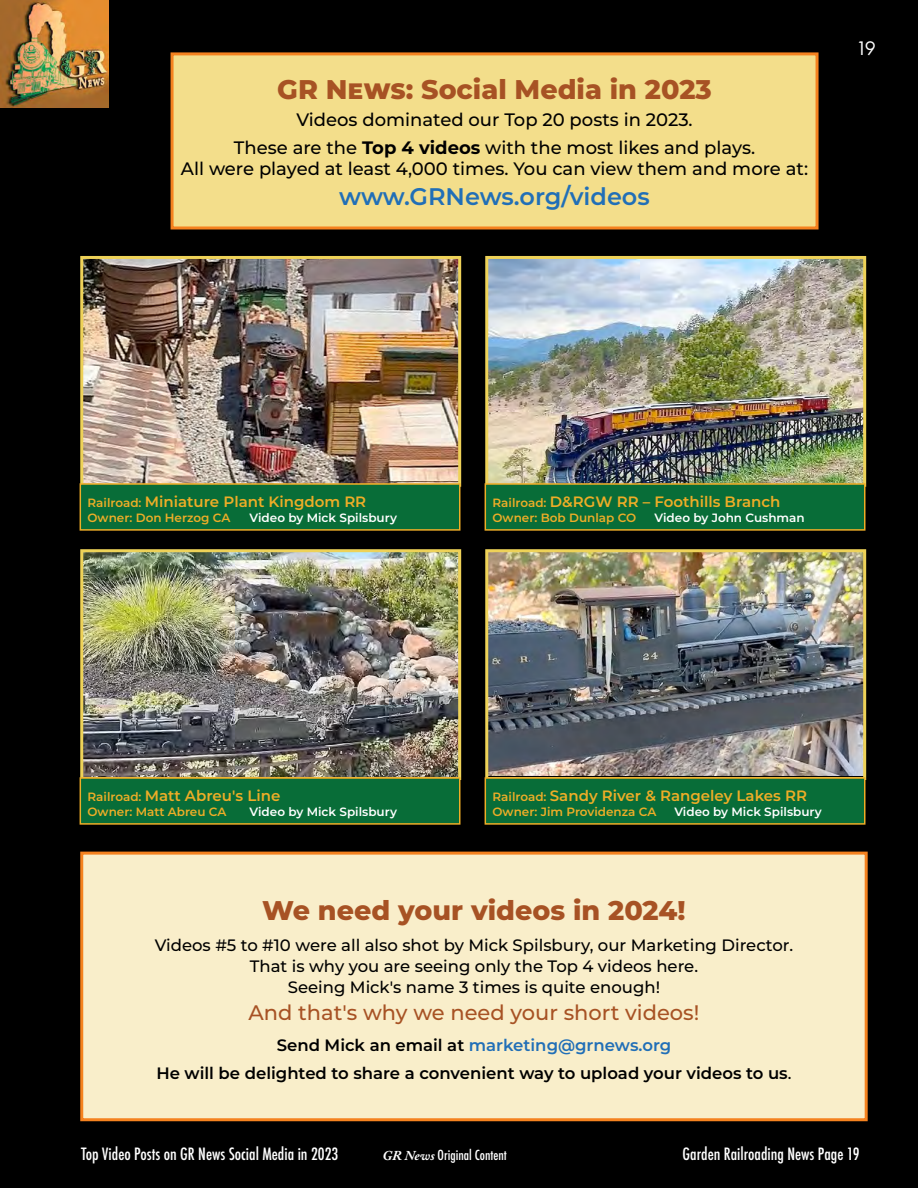
<style>
.page{position:relative;width:918px;height:1188px;background:#000}
.page>*{position:absolute;margin:0;border:0;box-sizing:border-box;transform-origin:0 0}
.Co-Op_News_Bites_Bod{font:800 27px "Montserrat";color:#a75224}
.Co-Op_News_Bites_Bod-2{font:600 24px "Montserrat";color:#216fb7}
.Co-Op_News_Bites_Bod-3{font:500 21px "Montserrat";color:#a75224}
.Co-Op_News_Bites_Bod-4{font:500 18px/21px "Montserrat";color:#000;text-align:center}
.t1{font:18px "Futura Now Text";color:#fff}
.Co-Op_News_Bites_Bod-5{font:500 16.5px/21px "Montserrat";color:#000;text-align:center}
.t2{font:500 condensed 16.5px "Futura";color:#fff}
.Co-Op_News_Bites_Bod-6{font:600 16.5px "Montserrat";color:#000}
.Co-Op_News_Bites_Bod-7{font:600 16.5px "Montserrat";color:#216fb7}
.Co-Op_News_Bites_Bod-8{font:600 15px "Montserrat";color:#eead27}
.t3{font:500 condensed 13.5px "Futura";color:#fff}
.Co-Op_News_Bites_Bod-9{font:600 12px "Montserrat";color:#fff}
.Co-Op_News_Bites_Bod-10{font:600 12px "Montserrat";color:#eead27}
.s1{font-weight:700}
.s2{font-size:12px}
.s3{color:#000}
.s4{font-weight:500}
.s5{font-family:"Adobe Caslon Pro";font-weight:700;font-style:italic;font-stretch:normal}
</style>
<div class="page">
<img style="left:0;top:0;width:108px;height:108px">
<img style="left:84px;top:260px;width:373px;height:223px">
<div style="left:80px;top:256px;width:381px;height:231px;border:3px solid #eed258"></div>
<img style="left:489px;top:260px;width:373px;height:223px">
<div style="left:485px;top:256px;width:381px;height:231px;border:3px solid #eed258"></div>
<img style="left:84px;top:553px;width:373px;height:223px">
<div style="left:80px;top:549px;width:381px;height:231px;border:3px solid #eed258"></div>
<img style="left:489px;top:553px;width:373px;height:223px">
<div style="left:485px;top:549px;width:381px;height:231px;border:3px solid #eed258"></div>
<div style="left:82px;top:853px;width:784px;height:267px;background:#f9eeca"></div>
<div style="left:80px;top:852px;width:788px;height:269px;border:3px solid #f5821f"></div>
<div style="left:80px;top:484px;width:380px;height:46px;background:#086d38"></div>
<div style="left:80px;top:483px;width:380px;height:48px;border:2px solid #eead27"></div>
<div style="left:80px;top:778px;width:380px;height:46px;background:#086d38"></div>
<div style="left:80px;top:777px;width:380px;height:48px;border:2px solid #eead27"></div>
<div style="left:485px;top:484px;width:380px;height:46px;background:#086d38"></div>
<div style="left:485px;top:483px;width:381px;height:48px;border:2px solid #eead27"></div>
<div style="left:485px;top:778px;width:380px;height:46px;background:#086d38"></div>
<div style="left:485px;top:777px;width:381px;height:48px;border:2px solid #eead27"></div>
<div style="left:172px;top:54px;width:645px;height:174px;background:#f3de8b"></div>
<div style="left:171px;top:52px;width:648px;height:178px;border:3px solid #f5821f"></div>
<p class="Co-Op_News_Bites_Bod" style="left:277px;top:69px;width:436px">GR News: Social Media in 2023</p>
<p class="Co-Op_News_Bites_Bod-4" style="left:296px;top:109px;width:398px">Videos dominated our Top 20 posts in 2023.</p>
<p class="Co-Op_News_Bites_Bod-4" style="left:181px;top:136px;width:629px">These are the <span class="s1">Top 4 videos</span> with the most likes and plays.<br>All were played at least 4,000 times. You can view them and more at:</p>
<p class="Co-Op_News_Bites_Bod-2" style="left:339px;top:180px;width:312px">www.GRNews.org/videos</p>
<p class="t1" style="left:859px;top:34px;width:19px">19</p>
<p class="Co-Op_News_Bites_Bod-8" style="left:88px;top:491px;width:280px"><span class="s2">Railroad:</span> Miniature Plant Kingdom RR</p>
<p class="Co-Op_News_Bites_Bod-10" style="left:88px;top:509px;width:144px">Owner: Don Herzog CA</p>
<p class="Co-Op_News_Bites_Bod-9" style="left:250px;top:509px;width:149px">Video by Mick Spilsbury</p>
<p class="Co-Op_News_Bites_Bod-8" style="left:493px;top:491px;width:290px"><span class="s2">Railroad:</span> D&amp;RGW RR – Foothills Branch</p>
<p class="Co-Op_News_Bites_Bod-10" style="left:493px;top:509px;width:145px">Owner: Bob Dunlap CO</p>
<p class="Co-Op_News_Bites_Bod-9" style="left:655px;top:509px;width:152px">Video by John Cushman</p>
<p class="Co-Op_News_Bites_Bod-8" style="left:88px;top:785px;width:194px"><span class="s2">Railroad:</span> Matt Abreu's Line</p>
<p class="Co-Op_News_Bites_Bod-10" style="left:88px;top:803px;width:140px">Owner: Matt Abreu CA</p>
<p class="Co-Op_News_Bites_Bod-9" style="left:250px;top:803px;width:149px">Video by Mick Spilsbury</p>
<p class="Co-Op_News_Bites_Bod-8" style="left:493px;top:785px;width:316px"><span class="s2">Railroad:</span> Sandy River &amp; Rangeley Lakes RR</p>
<p class="Co-Op_News_Bites_Bod-10" style="left:493px;top:803px;width:165px">Owner: Jim Providenza CA</p>
<p class="Co-Op_News_Bites_Bod-9" style="left:674px;top:803px;width:149px">Video by Mick Spilsbury</p>
<p class="Co-Op_News_Bites_Bod" style="left:262px;top:891px;width:425px">We need your videos in 2024!</p>
<p class="Co-Op_News_Bites_Bod-5" style="left:155px;top:934px;width:640px">Videos #5 to #10 were all also shot by Mick Spilsbury, our Marketing Director.<br>That is why you are seeing only the Top 4 videos here.<br>Seeing Mick's name 3 times is quite enough!</p>
<p class="Co-Op_News_Bites_Bod-3" style="left:248px;top:998px;width:452px">And that's why we need your short videos!</p>
<p class="Co-Op_News_Bites_Bod-7" style="left:277px;top:1034px;width:396px"><span class="s3">Send Mick an email at</span> marketing@grnews.org</p>
<p class="Co-Op_News_Bites_Bod-6" style="left:156px;top:1061px;width:637px">He will be delighted to share a convenient way to upload your videos to us<span class="s4">.</span></p>
<p class="t2" style="left:81px;top:1143px;width:259px">Top Video Posts on GR News Social Media in 2023</p>
<p class="t3" style="left:382px;top:1147px;width:126px"><span class="s5">GR News</span> Original Content</p>
<p class="t2" style="left:683px;top:1143px;width:178px">Garden Railroading News Page 19</p>
</div>
